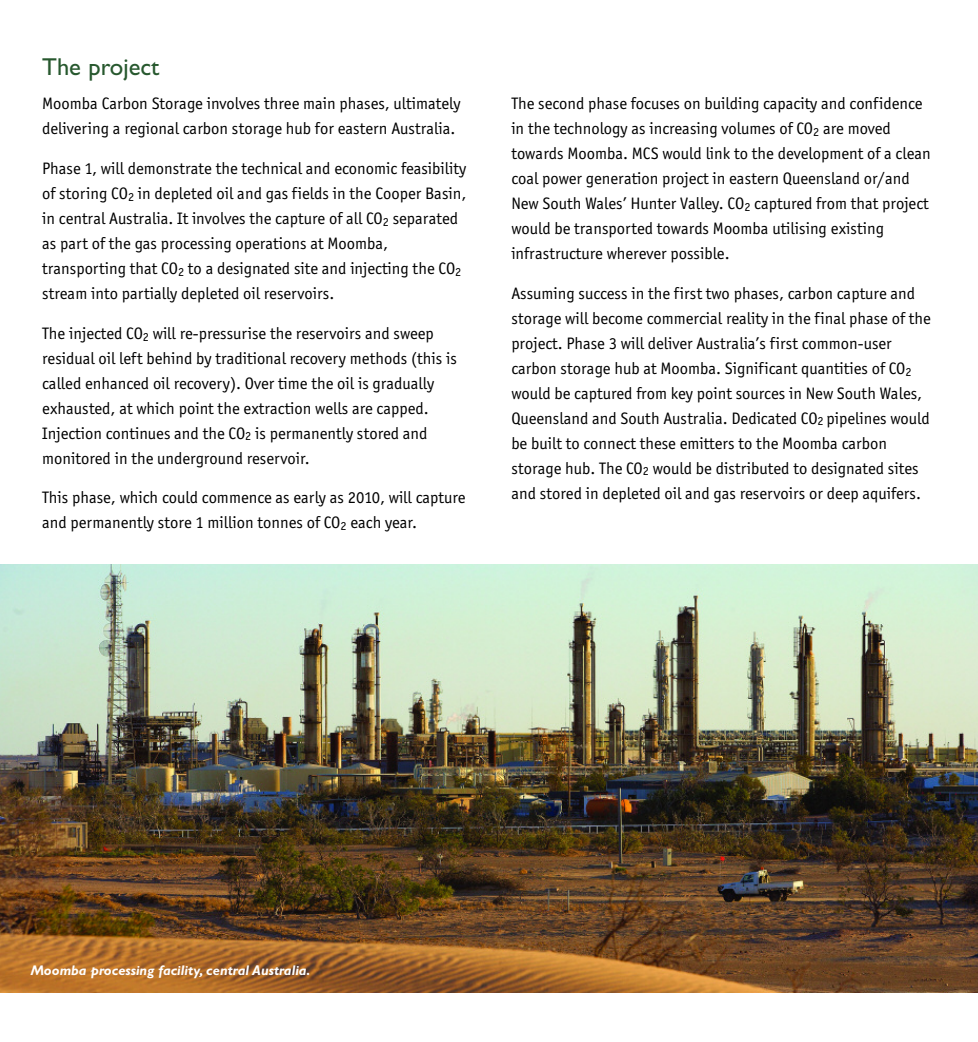
<style>
.page{position:relative;width:978px;height:1042px;background:#fff}
.page>*{position:absolute;margin:0;border:0;box-sizing:border-box;transform-origin:0 0}
.t1{font:24.5px "Gill Sans";color:#27582e}
.t2{font:16.62px/24.8px "Officina San ITC";color:#000}
.t3{font:italic 700 14px "Gill Sans";color:#fff}
</style>
<div class="page">
<img style="left:0;top:564px;width:977px;height:428px">
<h1 class="t1" style="left:42px;top:57px;width:119px">The project</h1>
<p class="t2" style="left:42px;top:91px;width:419px">Moomba Carbon Storage involves three main phases, ultimately delivering a regional carbon storage hub for eastern Australia.</p>
<p class="t2" style="left:42px;top:156px;width:425px">Phase 1, will demonstrate the technical and economic feasibility of storing CO<sub>2</sub> in depleted oil and gas fields in the Cooper Basin, in central Australia. It involves the capture of all CO<sub>2</sub> separated as part of the gas processing operations at Moomba, transporting that CO<sub>2</sub> to a designated site and injecting the CO<sub>2 </sub>stream into partially depleted oil reservoirs.</p>
<p class="t2" style="left:42px;top:321px;width:416px">The injected CO<sub>2</sub> will re-pressurise the reservoirs and sweep residual oil left behind by traditional recovery methods (this is called enhanced oil recovery). Over time the oil is gradually exhausted, at which point the extraction wells are capped.<br>Injection continues and the CO<sub>2</sub> is permanently stored and monitored in the underground reservoir.</p>
<p class="t2" style="left:42px;top:485px;width:425px">This phase, which could commence as early as 2010, will capture and permanently store 1 million tonnes of CO<sub>2</sub> each year.</p>
<p class="t2" style="left:511px;top:91px;width:421px">The second phase focuses on building capacity and confidence in the technology as increasing volumes of CO<sub>2</sub> are moved towards Moomba. MCS would link to the development of a clean coal power generation project in eastern Queensland or/and New South Wales’ Hunter Valley. CO<sub>2</sub> captured from that project would be transported towards Moomba utilising existing infrastructure wherever possible.</p>
<p class="t2" style="left:511px;top:281px;width:421px">Assuming success in the first two phases, carbon capture and storage will become commercial reality in the final phase of the project. Phase 3 will deliver Australia’s first common-user carbon storage hub at Moomba. Significant quantities of CO<sub>2 </sub>would be captured from key point sources in New South Wales, Queensland and South Australia. Dedicated CO<sub>2</sub> pipelines would be built to connect these emitters to the Moomba carbon storage hub. The CO<sub>2</sub> would be distributed to designated sites and stored in depleted oil and gas reservoirs or deep aquifers.</p>
<p class="t3" style="left:31px;top:964px;width:281px">Moomba processing facility, central Australia.</p>
</div>
